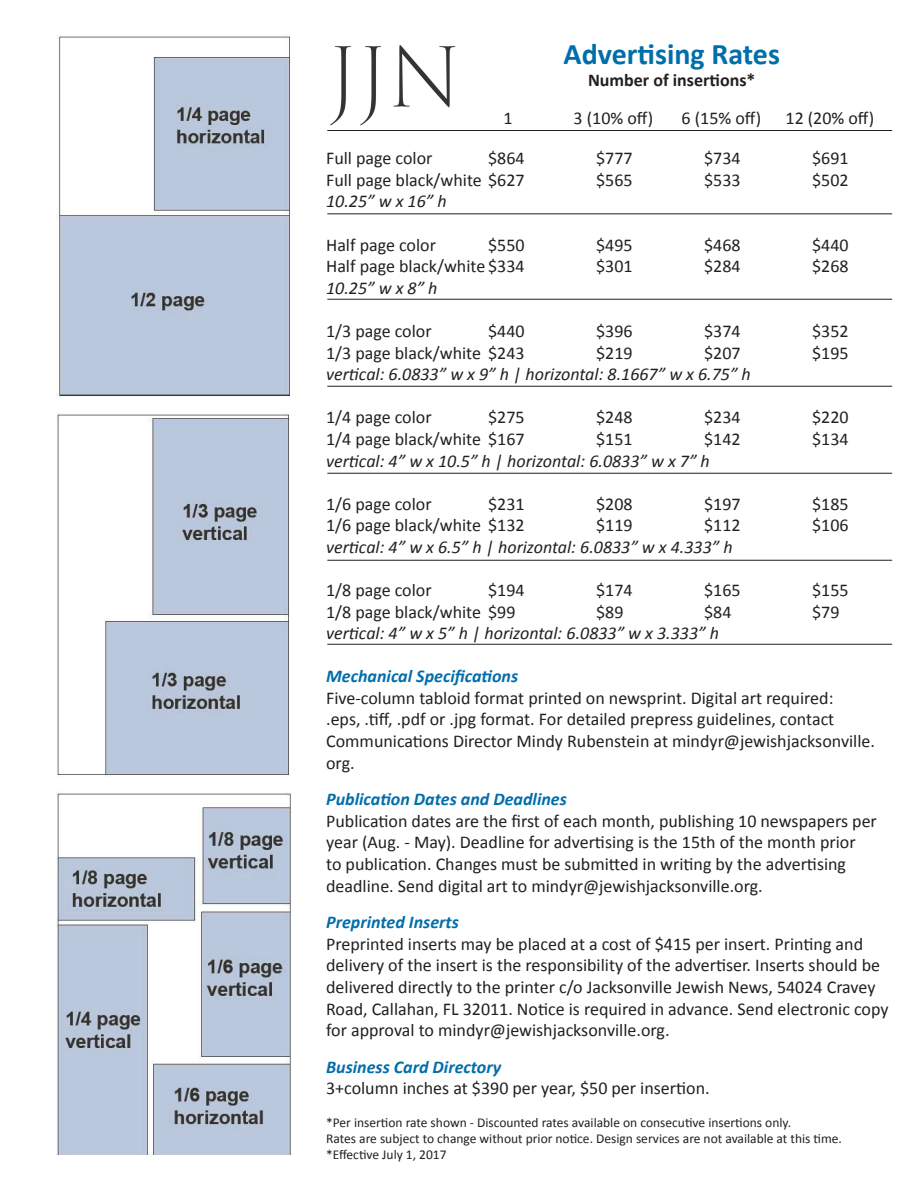
<style>
.page{position:relative;width:918px;height:1188px;background:#fff}
.page>*{position:absolute;margin:0;border:0;box-sizing:border-box;transform-origin:0 0}
.t1{font:700 30px "Calibri";color:#006eaa}
.t2{font:18px/21.6px "Calibri";color:#231f20}
.t3{font:italic 18px "Calibri";color:#231f20}
.t4{font:italic 700 18px "Calibri";color:#006eaa}
.t5{font:700 18px "Calibri";color:#231f20}
.t6{font:13.5px "Calibri";color:#231f20}
</style>
<div class="page">
<hr style="left:327px;top:213px;width:565px;height:1px;background:#231f20">
<hr style="left:327px;top:299px;width:565px;height:1px;background:#231f20">
<hr style="left:327px;top:386px;width:565px;height:1px;background:#231f20">
<hr style="left:327px;top:473px;width:565px;height:1px;background:#231f20">
<hr style="left:327px;top:560px;width:565px;height:1px;background:#231f20">
<hr style="left:327px;top:644px;width:565px;height:1px;background:#231f20">
<img style="left:330px;top:45px;width:126px;height:81px">
<hr style="left:327px;top:130px;width:565px;height:1px;background:#231f20">
<img style="left:56px;top:34px;width:234px;height:362px">
<img style="left:56px;top:413px;width:234px;height:363px">
<img style="left:56px;top:791px;width:235px;height:364px">
<p class="t1" style="left:564px;top:35px;width:218px">Advertising Rates</p>
<p class="t5" style="left:588px;top:68px;width:169px">Number of insertions*</p>
<p class="t2" style="left:503px;top:108px;width:11px">1</p>
<p class="t2" style="left:574px;top:108px;width:81px">3 (10% off)</p>
<p class="t2" style="left:682px;top:108px;width:81px">6 (15% off)</p>
<p class="t2" style="left:786px;top:108px;width:90px">12 (20% off)</p>
<p class="t2" style="left:326px;top:147px;width:108px">Full page color</p>
<p class="t2" style="left:488px;top:147px;width:38px">$864</p>
<p class="t2" style="left:596px;top:147px;width:38px">$777</p>
<p class="t2" style="left:704px;top:147px;width:38px">$734</p>
<p class="t2" style="left:812px;top:147px;width:38px">$691</p>
<p class="t2" style="left:326px;top:169px;width:200px">Full page black/white $627</p>
<p class="t2" style="left:596px;top:169px;width:38px">$565</p>
<p class="t2" style="left:704px;top:169px;width:38px">$533</p>
<p class="t2" style="left:812px;top:169px;width:38px">$502</p>
<p class="t3" style="left:326px;top:189px;width:122px">10.25” w x 16” h</p>
<p class="t2" style="left:326px;top:234px;width:111px">Half page color</p>
<p class="t2" style="left:488px;top:234px;width:38px">$550</p>
<p class="t2" style="left:596px;top:234px;width:38px">$495</p>
<p class="t2" style="left:704px;top:234px;width:38px">$468</p>
<p class="t2" style="left:812px;top:234px;width:38px">$440</p>
<p class="t2" style="left:326px;top:255px;width:200px">Half page black/white $334</p>
<p class="t2" style="left:596px;top:255px;width:38px">$301</p>
<p class="t2" style="left:704px;top:255px;width:38px">$284</p>
<p class="t2" style="left:812px;top:255px;width:38px">$268</p>
<p class="t3" style="left:326px;top:276px;width:113px">10.25” w x 8” h</p>
<p class="t2" style="left:326px;top:320px;width:107px">1/3 page color</p>
<p class="t2" style="left:488px;top:320px;width:38px">$440</p>
<p class="t2" style="left:596px;top:320px;width:38px">$396</p>
<p class="t2" style="left:704px;top:320px;width:38px">$374</p>
<p class="t2" style="left:812px;top:320px;width:38px">$352</p>
<p class="t2" style="left:326px;top:342px;width:200px">1/3 page black/white $243</p>
<p class="t2" style="left:596px;top:342px;width:38px">$219</p>
<p class="t2" style="left:704px;top:342px;width:38px">$207</p>
<p class="t2" style="left:812px;top:342px;width:38px">$195</p>
<p class="t3" style="left:326px;top:362px;width:426px">vertical: 6.0833” w x 9” h | horizontal: 8.1667” w x 6.75” h</p>
<p class="t2" style="left:326px;top:407px;width:107px">1/4 page color</p>
<p class="t2" style="left:488px;top:407px;width:38px">$275</p>
<p class="t2" style="left:596px;top:407px;width:38px">$248</p>
<p class="t2" style="left:704px;top:407px;width:38px">$234</p>
<p class="t2" style="left:812px;top:407px;width:38px">$220</p>
<p class="t2" style="left:326px;top:428px;width:200px">1/4 page black/white $167</p>
<p class="t2" style="left:596px;top:428px;width:38px">$151</p>
<p class="t2" style="left:704px;top:428px;width:38px">$142</p>
<p class="t2" style="left:812px;top:428px;width:38px">$134</p>
<p class="t3" style="left:326px;top:448px;width:385px">vertical: 4” w x 10.5” h | horizontal: 6.0833” w x 7” h</p>
<p class="t2" style="left:326px;top:493px;width:107px">1/6 page color</p>
<p class="t2" style="left:488px;top:493px;width:38px">$231</p>
<p class="t2" style="left:596px;top:493px;width:38px">$208</p>
<p class="t2" style="left:704px;top:493px;width:38px">$197</p>
<p class="t2" style="left:812px;top:493px;width:38px">$185</p>
<p class="t2" style="left:326px;top:515px;width:200px">1/6 page black/white $132</p>
<p class="t2" style="left:596px;top:515px;width:38px">$119</p>
<p class="t2" style="left:704px;top:515px;width:38px">$112</p>
<p class="t2" style="left:812px;top:515px;width:38px">$106</p>
<p class="t3" style="left:326px;top:535px;width:408px">vertical: 4” w x 6.5” h | horizontal: 6.0833” w x 4.333” h</p>
<p class="t2" style="left:326px;top:579px;width:107px">1/8 page color</p>
<p class="t2" style="left:488px;top:579px;width:38px">$194</p>
<p class="t2" style="left:596px;top:579px;width:38px">$174</p>
<p class="t2" style="left:704px;top:579px;width:38px">$165</p>
<p class="t2" style="left:812px;top:579px;width:38px">$155</p>
<p class="t2" style="left:326px;top:601px;width:191px">1/8 page black/white $99</p>
<p class="t2" style="left:596px;top:601px;width:29px">$89</p>
<p class="t2" style="left:704px;top:601px;width:29px">$84</p>
<p class="t2" style="left:812px;top:601px;width:29px">$79</p>
<p class="t3" style="left:326px;top:621px;width:394px">vertical: 4” w x 5” h | horizontal: 6.0833” w x 3.333” h</p>
<p class="t4" style="left:326px;top:665px;width:194px">Mechanical Specifications</p>
<p class="t2" style="left:326px;top:687px;width:550px">Five-column tabloid format printed on newsprint. Digital art required:<br>.eps, .tiff, .pdf or .jpg format. For detailed prepress guidelines, contact Communications Director Mindy Rubenstein at mindyr@jewishjacksonville. org.</p>
<p class="t4" style="left:326px;top:788px;width:242px">Publication Dates and Deadlines</p>
<p class="t2" style="left:326px;top:810px;width:552px">Publication dates are the first of each month, publishing 10 newspapers per year (Aug. - May). Deadline for advertising is the 15th of the month prior<br>to publication. Changes must be submitted in writing by the advertising deadline. Send digital art to mindyr@jewishjacksonville.org.</p>
<p class="t4" style="left:326px;top:911px;width:134px">Preprinted Inserts</p>
<p class="t2" style="left:326px;top:933px;width:564px">Preprinted inserts may be placed at a cost of $415 per insert. Printing and delivery of the insert is the responsibility of the advertiser. Inserts should be delivered directly to the printer c/o Jacksonville Jewish News, 54024 Cravey Road, Callahan, FL 32011. Notice is required in advance. Send electronic copy for approval to mindyr@jewishjacksonville.org.</p>
<p class="t4" style="left:326px;top:1055px;width:177px">Business Card Directory</p>
<p class="t2" style="left:326px;top:1078px;width:385px">3+column inches at $390 per year, $50 per insertion.</p>
<p class="t6" style="left:326px;top:1114px;width:467px">*Per insertion rate shown - Discounted rates available on consecutive insertions only.</p>
<p class="t6" style="left:326px;top:1130px;width:517px">Rates are subject to change without prior notice. Design services are not available at this time.</p>
<p class="t6" style="left:326px;top:1146px;width:122px">*Effective July 1, 2017</p>
</div>
